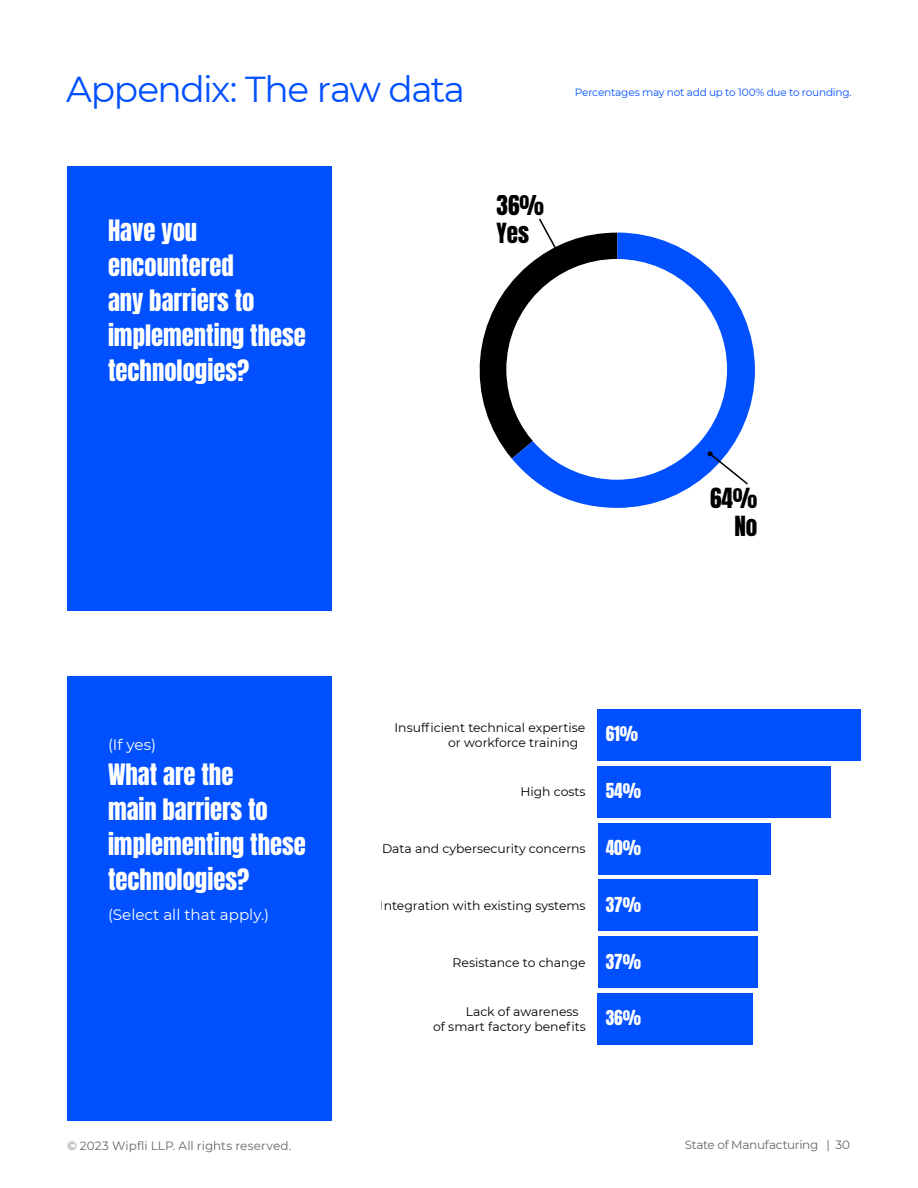
<style>
.page{position:relative;width:918px;height:1188px;background:#fff}
.page>*{position:absolute;margin:0;border:0;box-sizing:border-box;transform-origin:0 0}
.t1{font:36px "Montserrat";letter-spacing:-.04em;color:#0050ff}
.t2{font:24.6px/35.1px "Anton";color:#fff}
.t3{font:23.25px/27.8px "Anton";color:#000;text-align:right}
.t4{font:17.25px "Anton";color:#fff}
.t5{font:15.15px "Montserrat";color:#fff}
.t6{font:12.45px/14.9px "Montserrat";color:#000}
.t7{font:12px "Montserrat";color:#63666a}
.t8{font:12px "Montserrat";letter-spacing:-.025em;color:#63666a}
.t9{font:10.5px "Montserrat";letter-spacing:-.015em;color:#0050ff}
</style>
<div class="page">
<div style="left:68px;top:166px;width:264px;height:445px;background:#0050ff"></div>
<div style="left:68px;top:676px;width:264px;height:444px;background:#0050ff"></div>
<svg style="left:512px;top:233px;width:243px;height:275px;fill:#0050ff"></svg>
<div style="left:506px;top:259px;width:221px;height:221px;background:#fff;border-radius:50%"></div>
<svg style="left:479px;top:218px;width:138px;height:241px"></svg>
<svg style="left:708px;top:451px;width:42px;height:35px"></svg>
<div style="left:598px;top:993px;width:155px;height:51px;background:#0050ff"></div>
<div style="left:598px;top:937px;width:159px;height:51px;background:#0050ff"></div>
<div style="left:598px;top:880px;width:159px;height:51px;background:#0050ff"></div>
<div style="left:598px;top:823px;width:172px;height:51px;background:#0050ff"></div>
<div style="left:598px;top:766px;width:233px;height:52px;background:#0050ff"></div>
<div style="left:598px;top:710px;width:263px;height:51px;background:#0050ff"></div>
<h1 class="t1" style="left:66px;top:65px;width:401px">Appendix: The raw data</h1>
<h2 class="t2" style="left:108px;top:215px;width:199px">Have you encountered<br>any barriers to implementing these technologies?</h2>
<p class="t9" style="left:575px;top:85px;width:279px">Percentages may not add up to 100% due to rounding.</p>
<h3 class="t3" style="left:497px;top:193px;width:49px;text-align:left">36%<br>Yes</h3>
<h3 class="t3" style="left:710px;top:486px;width:49px">64%<br>No</h3>
<p class="t5" style="left:108px;top:734px;width:50px">(If yes)</p>
<h2 class="t2" style="left:108px;top:759px;width:199px">What are the<br>main barriers to implementing these technologies?</h2>
<p class="t5" style="left:108px;top:904px;width:163px">(Select all that apply.)</p>
<p class="t6" style="left:448px;top:720px;width:139px;text-indent:-54px">Insufficient technical expertise or workforce training</p>
<p class="t6" style="left:520px;top:784px;width:67px">High costs</p>
<p class="t6" style="left:382px;top:841px;width:205px">Data and cybersecurity concerns</p>
<p class="t6" style="left:380px;top:898px;width:207px">Integration with existing systems</p>
<p class="t6" style="left:453px;top:955px;width:135px">Resistance to change</p>
<p class="t6" style="left:433px;top:1004px;width:154px;text-indent:33px">Lack of awareness of smart factory benefits</p>
<h3 class="t4" style="left:606px;top:725px;width:34px">61%</h3>
<h3 class="t4" style="left:606px;top:782px;width:37px">54%</h3>
<h3 class="t4" style="left:606px;top:839px;width:37px">40%</h3>
<h3 class="t4" style="left:606px;top:896px;width:37px">37%</h3>
<h3 class="t4" style="left:606px;top:952px;width:37px">37%</h3>
<h3 class="t4" style="left:606px;top:1009px;width:37px">36%</h3>
<p class="t7" style="left:67px;top:1137px;width:226px">© 2023 Wipfli LLP. All rights reserved.</p>
<p class="t8" style="left:685px;top:1137px;width:167px">State of Manufacturing | 30</p>
</div>
